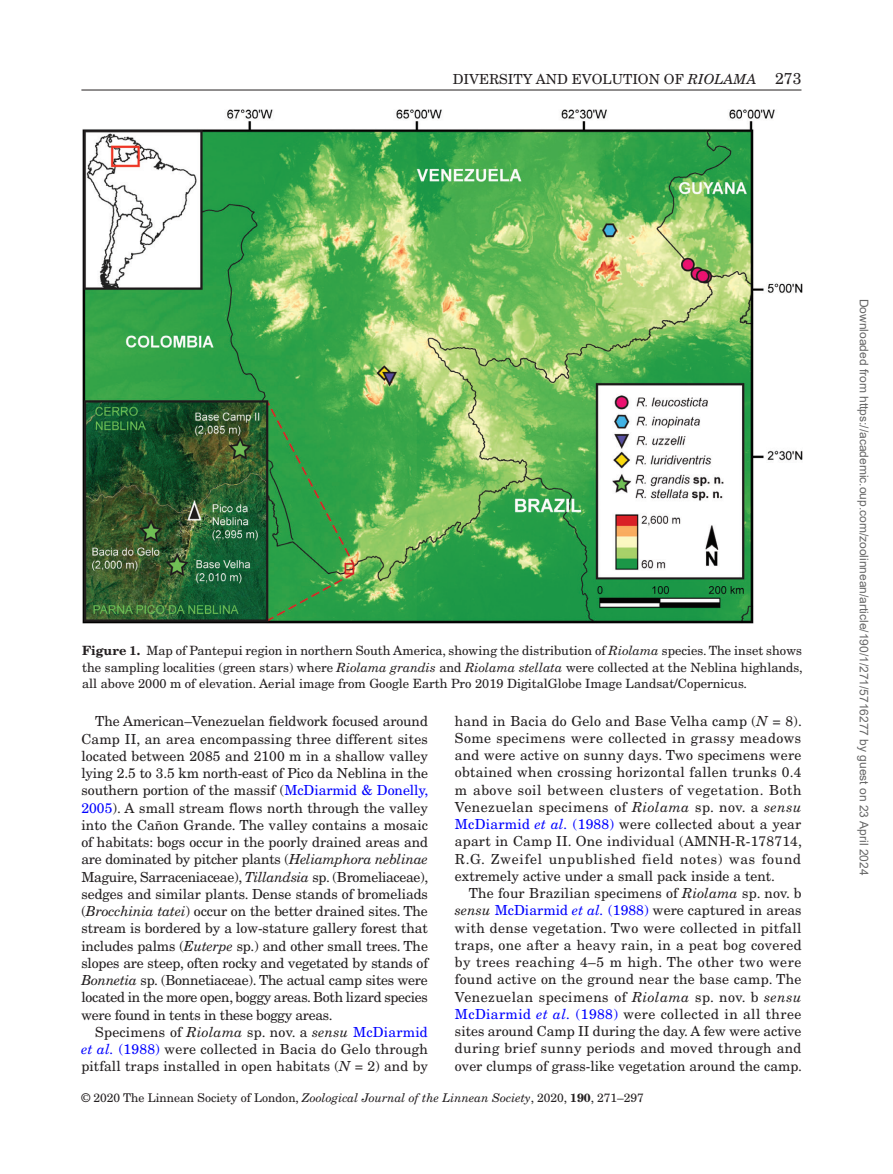
<style>
.page{position:relative;width:893px;height:1174px;background:#fff}
.page>*{position:absolute;margin:0;border:0;box-sizing:border-box;transform-origin:0 0}
.t1{font:13.8px/17.2px "New Century Schlbk";color:#231f20;text-align:justify}
.t2{font:12.75px/16.5px "New Century Schlbk";color:#231f20;text-align:justify}
.t3{font:12px "Arial";color:#666}
.t4{font:12px "New Century Schlbk";color:#231f20}
.s1{font-style:italic}
.s2{font-size:15.75px}
.s3{font-weight:700}
.s4{color:#00f}
.s5{font-style:italic;color:#00f}
</style>
<div class="page">
<hr style="left:81px;top:90px;width:720px;height:1px;background:#231f20">
<img style="left:82px;top:110px;width:720px;height:514px">
<p class="t1" style="left:453px;top:70px;width:350px">DIVERSITY AND EVOLUTION OF <span class="s1">RIOLAMA</span> <span class="s2">273</span></p>
<p class="t2" style="left:82px;top:642px;width:722px"><span class="s3">Figure 1.</span> Map of Pantepui region in northern South America, showing the distribution of <span class="s1">Riolama</span> species. The inset shows the sampling localities (green stars) where <span class="s1">Riolama grandis</span> and <span class="s1">Riolama stellata</span> were collected at the Neblina highlands, all above 2000 m of elevation. Aerial image from Google Earth Pro 2019 DigitalGlobe Image Landsat/Copernicus.</p>
<p class="t1" style="left:81px;top:713px;width:349px;text-indent:14px">The American–Venezuelan fieldwork focused around Camp II, an area encompassing three different sites located between 2085 and 2100 m in a shallow valley lying 2.5 to 3.5 km north-east of Pico da Neblina in the southern portion of the massif (<span class="s4">McDiarmid &amp; Donelly, 2005</span>). A small stream flows north through the valley into the Cañon Grande. The valley contains a mosaic of habitats: bogs occur in the poorly drained areas and are dominated by pitcher plants (<span class="s1">Heliamphora neblinae </span>Maguire, Sarraceniaceae), <span class="s1">Tillandsia</span> sp. (Bromeliaceae), sedges and similar plants. Dense stands of bromeliads (<span class="s1">Brocchinia tatei</span>) occur on the better drained sites. The stream is bordered by a low-stature gallery forest that includes palms (<span class="s1">Euterpe</span> sp.) and other small trees. The slopes are steep, often rocky and vegetated by stands of <span class="s1">Bonnetia</span> sp. (Bonnetiaceae). The actual camp sites were located in the more open, boggy areas. Both lizard species were found in tents in these boggy areas.</p>
<p class="t1" style="left:81px;top:1023px;width:348px;text-indent:14px">Specimens of <span class="s1">Riolama</span> sp. nov. a <span class="s1">sensu</span> <span class="s4">McDiarmid </span><span class="s5">et al.</span> <span class="s4">(1988)</span> were collected in Bacia do Gelo through pitfall traps installed in open habitats (<span class="s1">N</span> = 2) and by</p>
<p class="t1" style="left:455px;top:712px;width:349px">hand in Bacia do Gelo and Base Velha camp (<span class="s1">N</span> = 8).<br>Some specimens were collected in grassy meadows and were active on sunny days. Two specimens were obtained when crossing horizontal fallen trunks 0.4 m above soil between clusters of vegetation. Both Venezuelan specimens of <span class="s1">Riolama</span> sp. nov. a <span class="s1">sensu </span><span class="s4">McDiarmid</span> <span class="s5">et al.</span> <span class="s4">(1988)</span> were collected about a year apart in Camp II. One individual (AMNH-R-178714, R.G. Zweifel unpublished field notes) was found extremely active under a small pack inside a tent.</p>
<p class="t1" style="left:455px;top:884px;width:349px;text-indent:14px">The four Brazilian specimens of <span class="s1">Riolama</span> sp. nov. b <span class="s1">sensu</span> <span class="s4">McDiarmid</span> <span class="s5">et al.</span> <span class="s4">(1988)</span> were captured in areas with dense vegetation. Two were collected in pitfall traps, one after a heavy rain, in a peat bog covered by trees reaching 4–5 m high. The other two were found active on the ground near the base camp. The Venezuelan specimens of <span class="s1">Riolama</span> sp. nov. b <span class="s1">sensu </span><span class="s4">McDiarmid</span> <span class="s5">et al.</span> <span class="s4">(1988)</span> were collected in all three sites around Camp II during the day. A few were active during brief sunny periods and moved through and over clumps of grass-like vegetation around the camp.</p>
<p class="t4" style="left:81px;top:1090px;width:564px">© 2020 The Linnean Society of London, <span class="s1">Zoological Journal of the Linnean Society</span>, 2020, <span class="s3">190</span>, 271–297</p>
<p class="t3" style="left:868px;top:298px;width:578px;rotate:90deg">Downloaded from https://academic.oup.com/zoolinnean/article/190/1/271/5716277 by guest on 23 April 2024</p>
</div>
